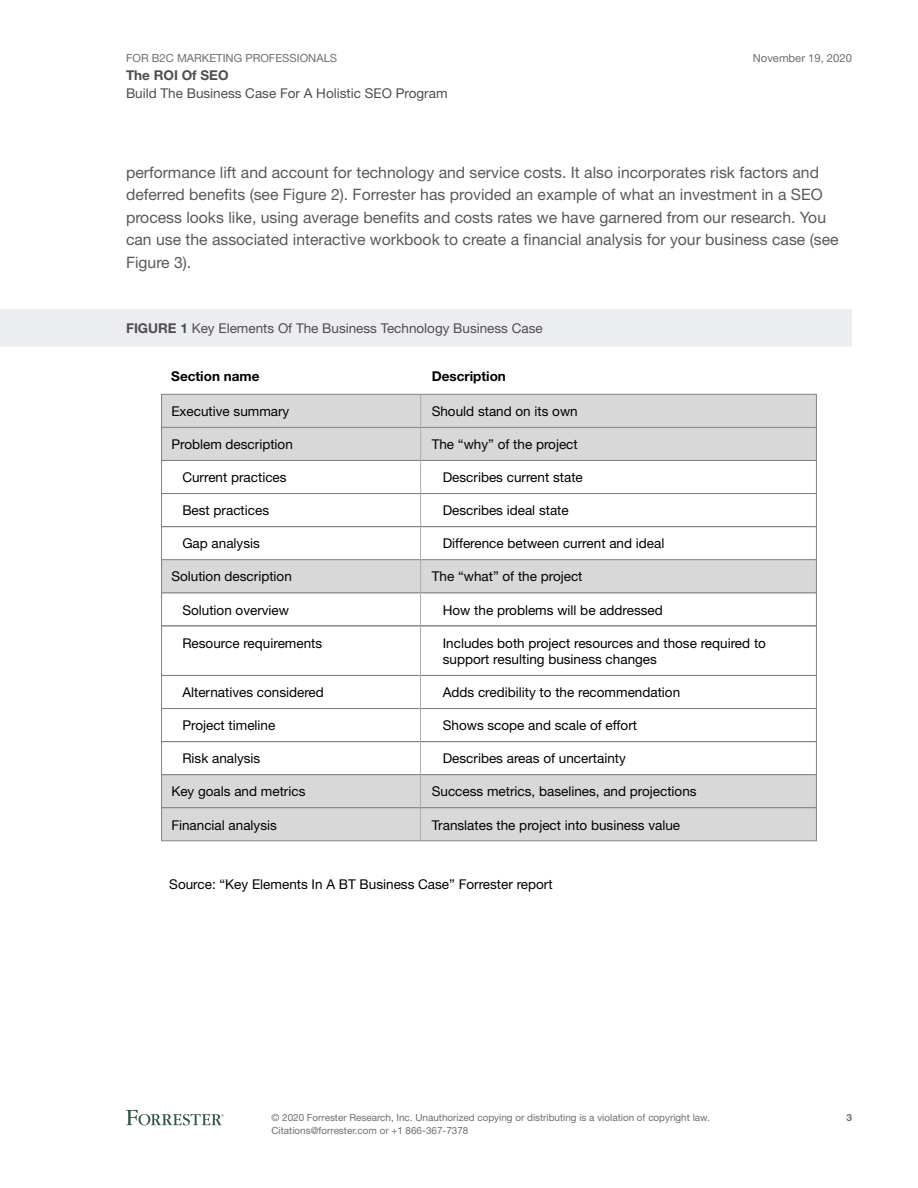
<style>
.page{position:relative;width:918px;height:1188px;background:#fff}
.page>*{position:absolute;margin:0;border:0;box-sizing:border-box;transform-origin:0 0}
.t1{font:15.75px/22.5px "Helvetica Neue LT Std";color:#59595b}
.t2{font:13.5px/16.5px "Helvetica Neue LT Std";color:#000100}
.t3{font:13.5px "Helvetica Neue LT Std";color:#4e4e50}
.t4{font:700 13.5px "Helvetica Neue LT Std";color:#000100}
.t5{font:700 13.5px "Helvetica Neue LT Std";color:#4e4e50}
.t6{font:11.25px "Helvetica Neue LT Std";color:#6d6e70}
.t7{font:9.9px/12.8px "Helvetica Neue LT Std";color:#6d6e70}
.t8{font:700 9.9px "Helvetica Neue LT Std";color:#6d6e70}
.s1{font-weight:700}
</style>
<div class="page">
<svg style="left:126px;top:1110px;width:98px;height:15px"></svg>
<div style="left:0;top:309px;width:852px;height:37px;background:#ecedee"></div>
<svg style="left:161px;top:393px;width:656px;height:166px"></svg>
<div style="left:161px;top:493px;width:656px;height:34px;border:1px solid #7f8288"></div>
<svg style="left:161px;top:559px;width:656px;height:215px"></svg>
<div style="left:161px;top:774px;width:656px;height:34px;background:#d8d8d8;border:1px solid #7f8288"></div>
<div style="left:161px;top:807px;width:656px;height:34px;background:#d8d8d8;border:1px solid #7f8288"></div>
<hr style="left:420px;top:395px;width:1px;height:446px;background:#abadb0">
<p class="t6" style="left:126px;top:51px;width:213px">For B2C Marketing Professionals</p>
<p class="t5" style="left:126px;top:67px;width:104px">The ROI Of SEO</p>
<p class="t3" style="left:126px;top:85px;width:323px">Build The Business Case For A Holistic SEO Program</p>
<p class="t6" style="left:753px;top:51px;width:101px">November 19, 2020</p>
<p class="t1" style="left:126px;top:161px;width:714px">performance lift and account for technology and service costs. It also incorporates risk factors and deferred benefits (see Figure 2). Forrester has provided an example of what an investment in a SEO process looks like, using average benefits and costs rates we have garnered from our research. You can use the associated interactive workbook to create a financial analysis for your business case (see Figure 3).</p>
<p class="t3" style="left:126px;top:320px;width:418px"><span class="s1">FIGURE 1</span> Key Elements Of The Business Technology Business Case</p>
<p class="t4" style="left:171px;top:367px;width:90px">Section name</p>
<p class="t4" style="left:432px;top:367px;width:76px">Description</p>
<p class="t2" style="left:432px;top:403px;width:148px">Should stand on its own</p>
<p class="t2" style="left:432px;top:436px;width:148px">The “why” of the project</p>
<p class="t2" style="left:443px;top:469px;width:142px">Describes current state</p>
<p class="t2" style="left:443px;top:502px;width:128px">Describes ideal state</p>
<p class="t2" style="left:443px;top:535px;width:223px">Difference between current and ideal</p>
<p class="t2" style="left:432px;top:568px;width:152px">The “what” of the project</p>
<p class="t2" style="left:443px;top:601px;width:222px">How the problems will be addressed</p>
<p class="t2" style="left:443px;top:634px;width:325px">Includes both project resources and those required to support resulting business changes</p>
<p class="t2" style="left:443px;top:684px;width:239px">Adds credibility to the recommendation</p>
<p class="t2" style="left:443px;top:717px;width:196px">Shows scope and scale of effort</p>
<p class="t2" style="left:443px;top:750px;width:185px">Describes areas of uncertainty</p>
<p class="t2" style="left:432px;top:783px;width:266px">Success metrics, baselines, and projections</p>
<p class="t2" style="left:432px;top:816px;width:250px">Translates the project into business value</p>
<p class="t2" style="left:171px;top:403px;width:120px">Executive summary</p>
<p class="t2" style="left:171px;top:436px;width:123px">Problem description</p>
<p class="t2" style="left:182px;top:469px;width:106px">Current practices</p>
<p class="t2" style="left:182px;top:502px;width:88px">Best practices</p>
<p class="t2" style="left:182px;top:535px;width:79px">gap analysis</p>
<p class="t2" style="left:171px;top:568px;width:122px">Solution description</p>
<p class="t2" style="left:182px;top:601px;width:108px">Solution overview</p>
<p class="t2" style="left:182px;top:634px;width:141px">Resource requirements</p>
<p class="t2" style="left:182px;top:684px;width:143px">Alternatives considered</p>
<p class="t2" style="left:182px;top:717px;width:95px">Project timeline</p>
<p class="t2" style="left:182px;top:750px;width:80px">Risk analysis</p>
<p class="t2" style="left:171px;top:783px;width:136px">key goals and metrics</p>
<p class="t2" style="left:171px;top:816px;width:107px">Financial analysis</p>
<p class="t2" style="left:169px;top:876px;width:385px">Source: “key Elements In A BT Business Case” Forrester report</p>
<p class="t7" style="left:272px;top:1111px;width:440px">© 2020 Forrester Research, I nc. Unauthorized copying or distributing is a violation of copyright law.<br>Citations@forrester.com or +1 866-367-7378</p>
<p class="t8" style="left:846px;top:1112px;width:7px">3</p>
</div>
